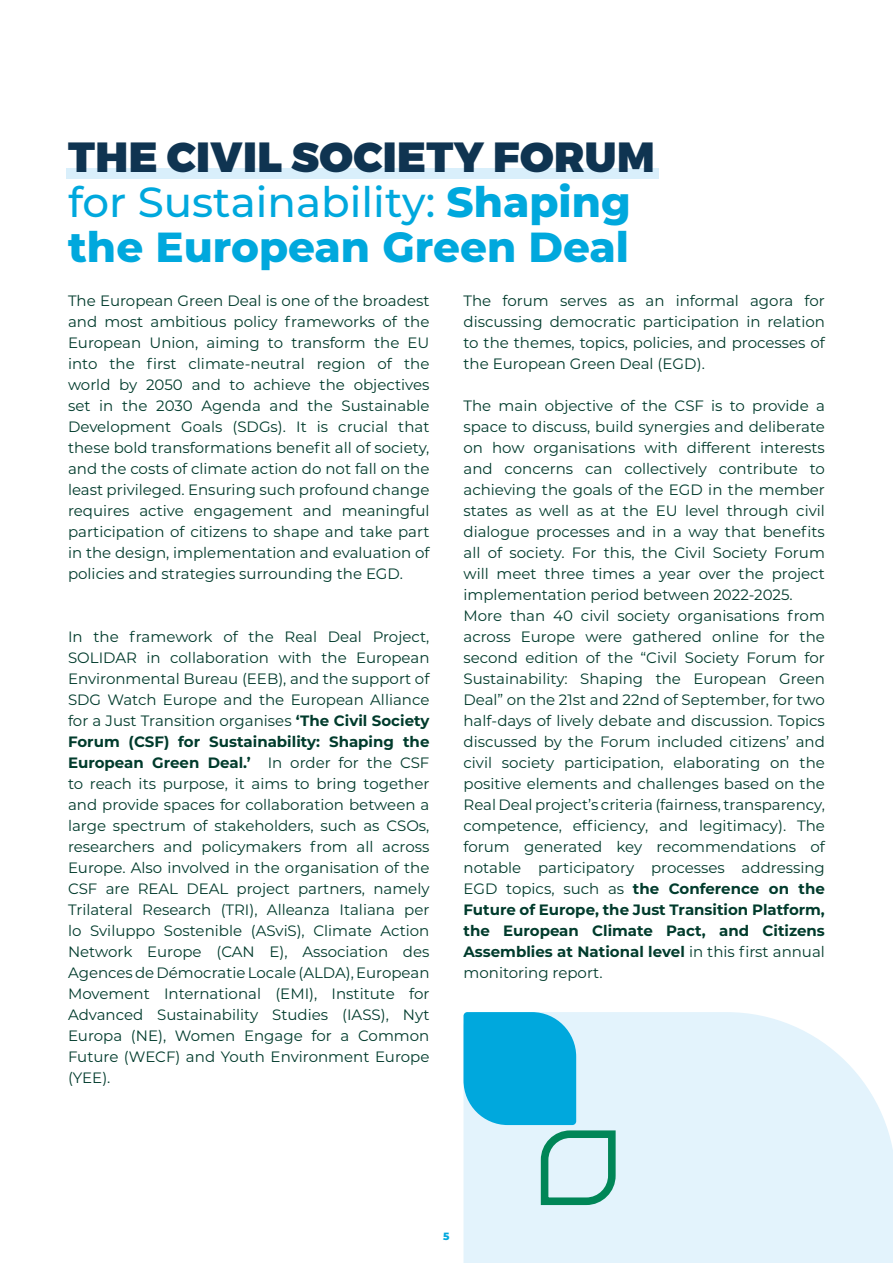
<style>
.page{position:relative;width:893px;height:1263px;background:#fff}
.page>*{position:absolute;margin:0;border:0;box-sizing:border-box;transform-origin:0 0}
.t1{font:800 42px/45px "Montserrat";color:#00a8dd}
.Normal__Web{font:15px/21px "Montserrat";color:#003b2c;text-align:justify}
.t2{font:800 10.5px "Montserrat";color:#00a8dd}
.s1{font-weight:900;color:#0f3451}
.s2{font-weight:500}
.s3{font-weight:700}
</style>
<div class="page">
<div style="left:66px;top:169px;width:592px;height:10px;background:#d9effb"></div>
<svg style="left:463px;top:1012px;width:430px;height:251px;background:#e5f3fc"></svg>
<svg style="left:463px;top:1012px;width:156px;height:197px;background:#7dcfe5"></svg>
<p class="t1" style="left:68px;top:133px;width:588px"><span class="s1">THE CIVIL SOCIETY FORUM </span><span class="s2">for Sustainability:</span> Shaping the European Green Deal</p>
<p class="Normal__Web" style="left:68px;top:290px;width:363px">The European Green Deal is one of the broadest and most ambitious policy frameworks of the European Union, aiming to transform the EU into the first climate-neutral region of the world by 2050 and to achieve the objectives set in the 2030 Agenda and the Sustainable Development Goals (SDGs). It is crucial that these bold transformations benefit all of society, and the costs of climate action do not fall on the least privileged. Ensuring such profound change requires active engagement and meaningful participation of citizens to shape and take part in the design, implementation and evaluation of policies and strategies surrounding the EGD.</p>
<p class="Normal__Web" style="left:463px;top:290px;width:363px">The forum serves as an informal agora for discussing democratic participation in relation to the themes, topics, policies, and processes of the European Green Deal (EGD).</p>
<p class="Normal__Web" style="left:463px;top:395px;width:363px">The main objective of the CSF is to provide a space to discuss, build synergies and deliberate on how organisations with different interests and concerns can collectively contribute to achieving the goals of the EGD in the member states as well as at the EU level through civil dialogue processes and in a way that benefits all of society. For this, the Civil Society Forum will meet three times a year over the project implementation period between 2022-2025.</p>
<p class="Normal__Web" style="left:463px;top:605px;width:363px">More than 40 civil society organisations from across Europe were gathered online for the second edition of the “Civil Society Forum for Sustainability: Shaping the European Green Deal” on the 21st and 22nd of September, for two half-days of lively debate and discussion. Topics discussed by the Forum included citizens’ and civil society participation, elaborating on the positive elements and challenges based on the Real Deal project’s criteria (fairness, transparency, competence, efficiency, and legitimacy). The forum generated key recommendations of notable participatory processes addressing EGD topics, such as <span class="s3">the Conference on the Future of Europe, the Just Transition Platform, the European Climate Pact, and Citizens Assemblies at National level</span> in this first annual monitoring report.</p>
<p class="Normal__Web" style="left:68px;top:626px;width:363px">In the framework of the Real Deal Project, SOLIDAR in collaboration with the European Environmental Bureau (EEB), and the support of SDG Watch Europe and the European Alliance for a Just Transition organises <span class="s3">‘The Civil Society Forum (CSF) for Sustainability: Shaping the European Green Deal.’</span> In order for the CSF to reach its purpose, it aims to bring together and provide spaces for collaboration between a large spectrum of stakeholders, such as CSOs, researchers and policymakers from all across Europe. Also involved in the organisation of the CSF are REAL DEAL project partners, namely Trilateral Research (TRI), Alleanza Italiana per lo Sviluppo Sostenible (ASviS), Climate Action Network Europe (CAN E), Association des Agences de Démocratie Locale (ALDA), European Movement International (EMI), Institute for Advanced Sustainability Studies (IASS), Nyt Europa (NE), Women Engage for a Common Future (WECF) and Youth Environment Europe (YEE).</p>
<p class="t2" style="left:443px;top:1228px;width:8px">5</p>
</div>
